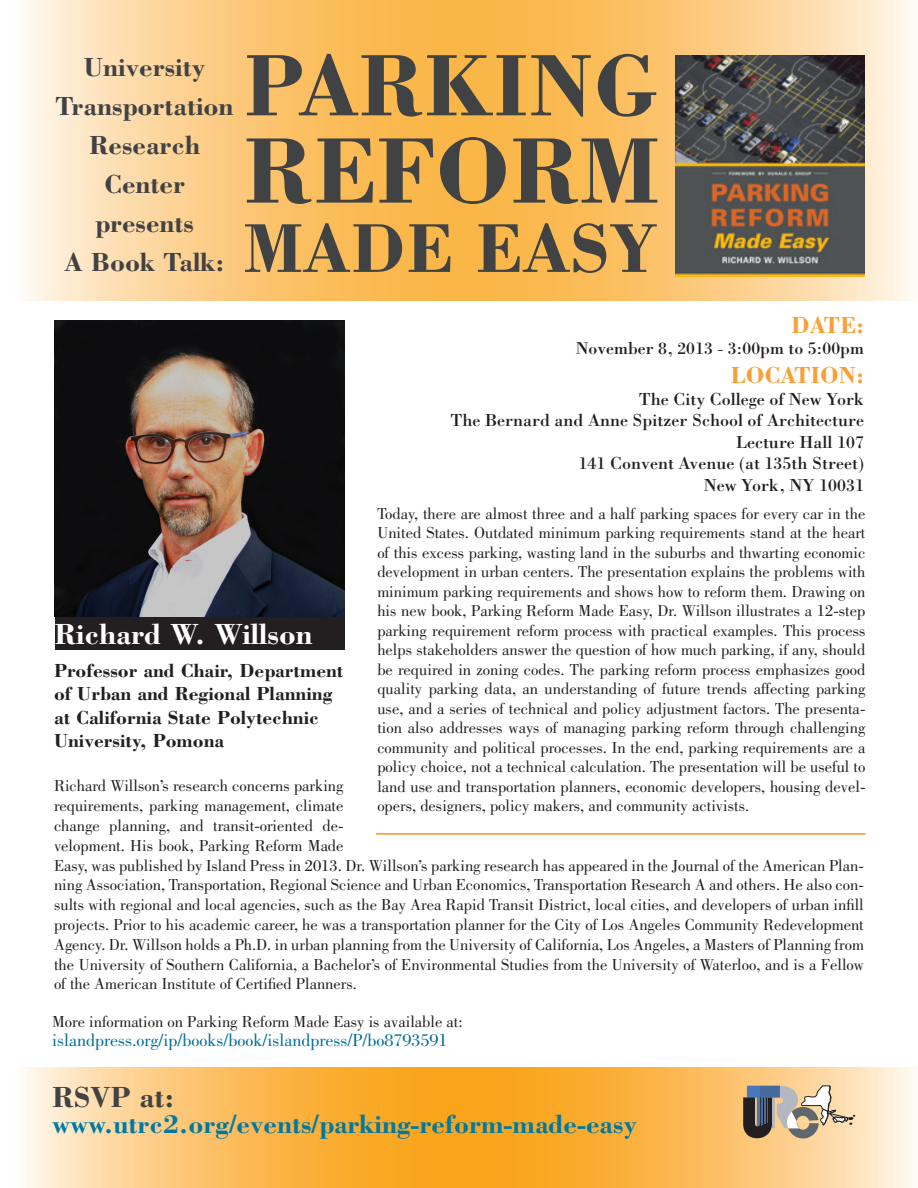
<style>
.page{position:relative;width:918px;height:1188px;background:#fff}
.page>*{position:absolute;margin:0;border:0;box-sizing:border-box;transform-origin:0 0}
.t1{font:700 96px "Bodoni Std";color:#414243}
.t2{font:700 90px "Bodoni Std";color:#414243}
.t3{font:700 71.25px "Bodoni Std";color:#414243}
.t4{font:700 30px "Bodoni Std";color:#fff}
.t5{font:700 30px "Bodoni Std";color:#414243}
.t6{font:700 27px/39px "Bodoni Std";color:#414243;text-align:center}
.t7{font:700 27px "Bodoni Std";color:#0079a2}
.t8{font:700 24px "Bodoni Std";color:#f9a035}
.t9{font:700 19.5px/23.4px "Bodoni Std";color:#231f20}
.t10{font:18px "Bodoni Std";color:#231f20}
.t11{font:18px "Bodoni Std";color:#006e98}
.t12{font:17.85px "Bodoni Std";color:#231f20}
.t13{font:16.5px/19.5px "Bodoni Std";color:#231f20;text-align:justify}
</style>
<div class="page">
<svg style="left:26px;top:0;width:885px;height:301px;background:#fbca7d"></svg>
<svg style="left:22px;top:1067px;width:893px;height:121px;background:#fbbf63"></svg>
<div style="left:55px;top:617px;width:289px;height:32px;background:#231f20"></div>
<img style="left:676px;top:56px;width:188px;height:220px">
<img style="left:55px;top:321px;width:289px;height:296px">
<hr style="left:376px;top:833px;width:490px;height:2px;background:#f7951d">
<svg style="left:743px;top:1086px;width:112px;height:52px;background:#ada191"></svg>
<p class="t6" style="left:56px;top:47px;width:180px">University<br>Transportation<br>Research</p>
<p class="t6" style="left:104px;top:164px;width:82px">Center</p>
<p class="t6" style="left:95px;top:203px;width:101px">presents</p>
<p class="t6" style="left:65px;top:242px;width:162px">A Book Talk:</p>
<p class="t2" style="left:243px;top:29px;width:417px">PARKING</p>
<p class="t1" style="left:243px;top:111px;width:417px">REFORM</p>
<p class="t3" style="left:243px;top:204px;width:415px">MADE EASY</p>
<p class="t8" style="left:791px;top:310px;width:74px">DATE:</p>
<p class="t12" style="left:576px;top:338px;width:290px">November 8, 2013 - 3:00pm to 5:00pm</p>
<p class="t8" style="left:731px;top:360px;width:134px">LOCATION:</p>
<p class="t10" style="left:639px;top:388px;width:227px">The City College of New York</p>
<p class="t10" style="left:451px;top:409px;width:415px">The Bernard and Anne Spitzer School of Architecture</p>
<p class="t10" style="left:736px;top:431px;width:129px">Lecture Hall 107</p>
<p class="t10" style="left:579px;top:453px;width:287px">141 Convent Avenue (at 135th Street)</p>
<p class="t10" style="left:704px;top:474px;width:162px">New York, NY 10031</p>
<p class="t13" style="left:377px;top:504px;width:490px">Today, there are almost three and a half parking spaces for every car in the United States. Outdated minimum parking requirements stand at the heart of this excess parking, wasting land in the suburbs and thwarting economic development in urban centers. The presentation explains the problems with minimum parking requirements and shows how to reform them. Drawing on his new book, Parking Reform Made Easy, Dr. Willson illustrates a 12-step parking requirement reform process with practical examples. This process helps stakeholders answer the question of how much parking, if any, should be required in zoning codes. The parking reform process emphasizes good quality parking data, an understanding of future trends affecting parking use, and a series of technical and policy adjustment factors. The presenta&shy;tion also addresses ways of managing parking reform through challenging community and political processes. In the end, parking requirements are a policy choice, not a technical calculation. The presentation will be useful to land use and transportation planners, economic developers, housing devel&shy;opers, designers, policy makers, and community activists.</p>
<p class="t4" style="left:55px;top:615px;width:259px">Richard W. Willson</p>
<p class="t9" style="left:54px;top:658px;width:291px">Professor and Chair, Department of Urban and Regional Planning at California State Polytechnic</p>
<p class="t9" style="left:54px;top:728px;width:172px">University, Pomona</p>
<p class="t13" style="left:54px;top:776px;width:812px;text-align:left">Richard Willson’s research concerns parking<br>requirements, parking management, climate<br>change planning, and transit-oriented de-<br>velopment. His book, Parking Reform Made<br>Easy, was published by Island Press in 2013. Dr. Willson’s parking research has appeared in the Journal of the American Plan&shy;ning Association, Transportation, Regional Science and Urban Economics, Transportation Research A and others. He also con&shy;sults with regional and local agencies, such as the Bay Area Rapid Transit District, local cities, and developers of urban infill projects. Prior to his academic career, he was a transportation planner for the City of Los Angeles Community Redevelopment Agency. Dr. Willson holds a Ph.D. in urban planning from the University of California, Los Angeles, a Masters of Planning from the University of Southern California, a Bachelor’s of Environmental Studies from the University of Waterloo, and is a Fellow of the American Institute of Certified Planners.</p>
<p class="t13" style="left:52px;top:1012px;width:412px">More information on Parking Reform Made Easy is available at:</p>
<p class="t11" style="left:52px;top:1030px;width:397px">islandpress.org/ip/books/book/islandpress/P/bo8793591</p>
<p class="t5" style="left:52px;top:1078px;width:124px">RSVP at:</p>
<p class="t7" style="left:52px;top:1107px;width:587px">www.utrc2.org/events/parking-reform-made-easy</p>
</div>
